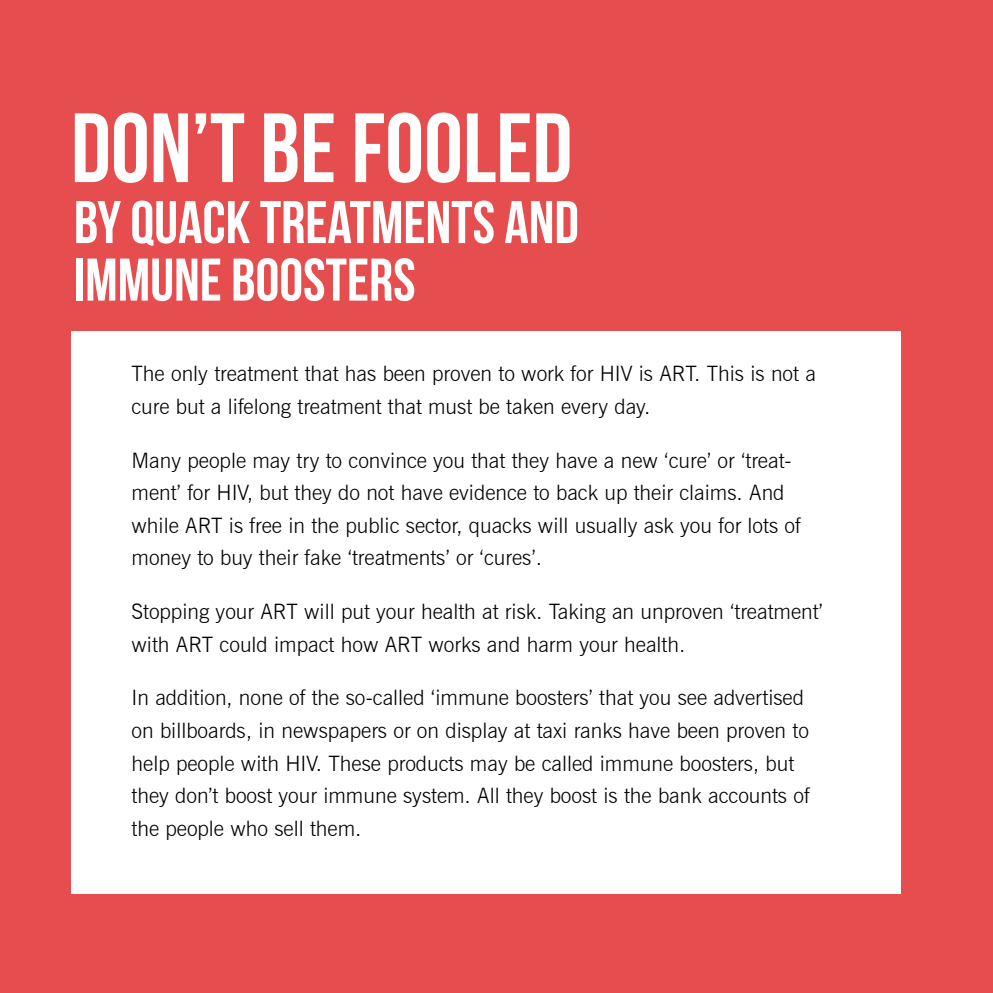
<style>
.page{position:relative;width:993px;height:993px;background:#fff}
.page>*{position:absolute;margin:0;border:0;box-sizing:border-box;transform-origin:0 0}
.t1{font:98px "Bebas Neue";color:#fff}
.t2{font:60px/57.5px "Bebas Neue";color:#fff}
.t3{font:300 21.25px/32.5px "News Gothic BT";color:#000}
</style>
<div class="page">
<div style="left:0;top:0;width:992px;height:992px;background:#e64d4e"></div>
<div style="left:71px;top:331px;width:829px;height:562px;background:#fff"></div>
<h1 class="t1" style="left:71px;top:94px;width:503px">DON’T BE FOOLED</h1>
<h2 class="t2" style="left:74px;top:193px;width:506px">BY QUACK TREATMENTS AND<br>IMMUNE BOOSTERS</h2>
<p class="t3" style="left:131px;top:357px;width:685px">The only treatment that has been proven to work for HIV is ART. This is not a cure but a lifelong treatment that must be taken every day.</p>
<p class="t3" style="left:131px;top:443px;width:670px">Many people may try to convince you that they have a new ‘cure’ or ‘treat&shy;ment’ for HIV, but they do not have evidence to back up their claims. And while ART is free in the public sector, quacks will usually ask you for lots of money to buy their fake ‘treatments’ or ‘cures’.</p>
<p class="t3" style="left:131px;top:595px;width:692px">Stopping your ART will put your health at risk. Taking an unproven ‘treatment’ with ART could impact how ART works and harm your health.</p>
<p class="t3" style="left:131px;top:681px;width:679px">In addition, none of the so-called ‘immune boosters’ that you see advertised on billboards, in newspapers or on display at taxi ranks have been proven to help people with HIV. These products may be called immune boosters, but they don’t boost your immune system. All they boost is the bank accounts of the people who sell them.</p>
</div>
